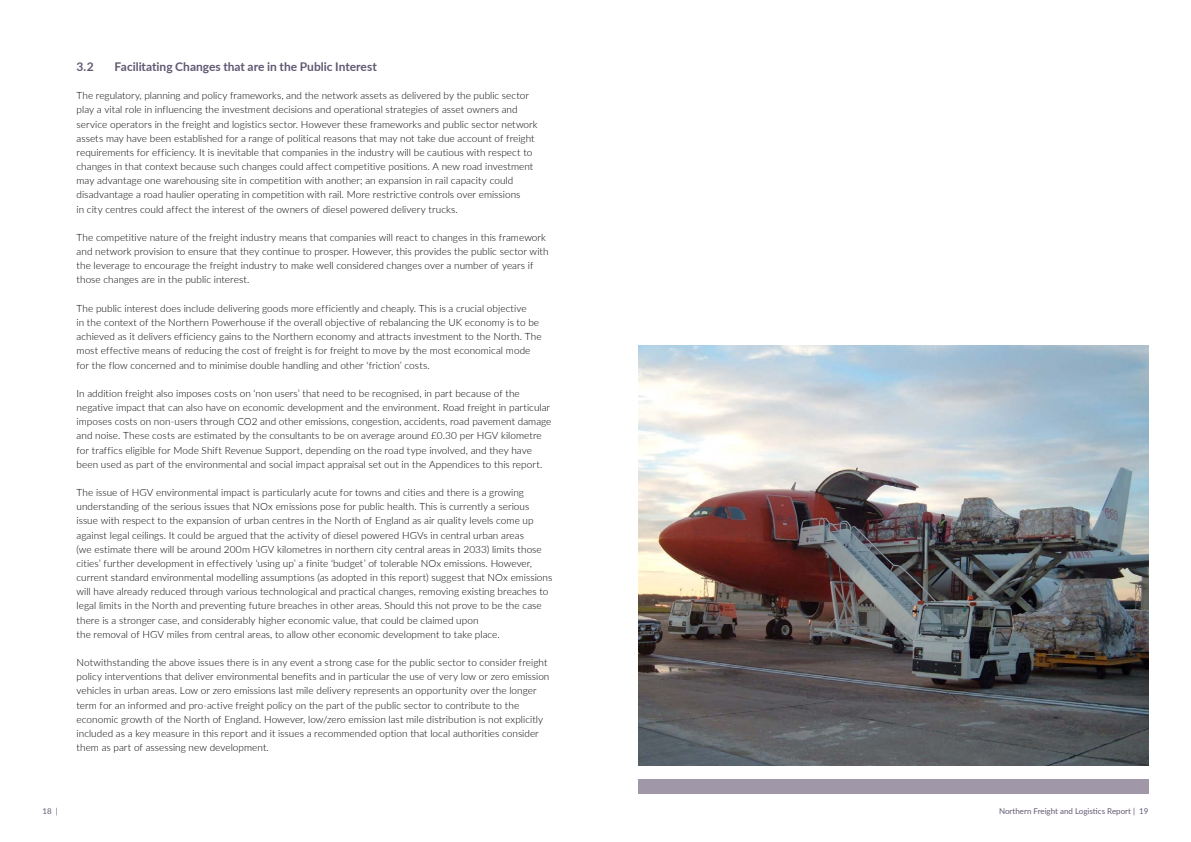
<style>
.page{position:relative;width:1191px;height:842px;background:#fff}
.page>*{position:absolute;margin:0;border:0;box-sizing:border-box;transform-origin:0 0}
.t1{font:700 12px "Lato";letter-spacing:-.005em;color:#615872}
.t2{font:300 10px/14.2px "Lato";letter-spacing:.005em;color:#000}
.t3{font:8px "Lato";color:#615872}
</style>
<div class="page">
<img style="left:638px;top:346px;width:510px;height:419px">
<div style="left:638px;top:780px;width:510px;height:14px;background:#a098a9"></div>
<p class="t1" style="left:77px;top:58px;width:19px">3.2</p>
<p class="t1" style="left:115px;top:58px;width:264px">Facilitating Changes that are in the Public Interest</p>
<p class="t2" style="left:77px;top:88px;width:462px">The regulatory, planning and policy frameworks, and the network assets as delivered by the public sector play a vital role in influencing the investment decisions and operational strategies of asset owners and service operators in the freight and logistics sector. However these frameworks and public sector network assets may have been established for a range of political reasons that may not take due account of freight requirements for efficiency. It is inevitable that companies in the industry will be cautious with respect to changes in that context because such changes could affect competitive positions. A new road investment may advantage one warehousing site in competition with another; an expansion in rail capacity could disadvantage a road haulier operating in competition with rail. More restrictive controls over emissions<br>in city centres could affect the interest of the owners of diesel powered delivery trucks.</p>
<p class="t2" style="left:77px;top:230px;width:473px">The competitive nature of the freight industry means that companies will react to changes in this framework and network provision to ensure that they continue to prosper. However, this provides the public sector with the leverage to encourage the freight industry to make well considered changes over a number of years if those changes are in the public interest.</p>
<p class="t2" style="left:77px;top:301px;width:466px">The public interest does include delivering goods more efficiently and cheaply. This is a crucial objective<br>in the context of the Northern Powerhouse if the overall objective of rebalancing the UK economy is to be achieved as it delivers efficiency gains to the Northern economy and attracts investment to the North. The most effective means of reducing the cost of freight is for freight to move by the most economical mode for the flow concerned and to minimise double handling and other ‘friction’ costs.</p>
<p class="t2" style="left:77px;top:386px;width:476px">In addition freight also imposes costs on ‘non users’ that need to be recognised, in part because of the negative impact that can also have on economic development and the environment. Road freight in particular imposes costs on non-users through CO2 and other emissions, congestion, accidents, road pavement damage and noise. These costs are estimated by the consultants to be on average around £0.30 per HGV kilometre for traffics eligible for Mode Shift Revenue Support, depending on the road type involved, and they have been used as part of the environmental and social impact appraisal set out in the Appendices to this report.</p>
<p class="t2" style="left:77px;top:485px;width:477px">The issue of HGV environmental impact is particularly acute for towns and cities and there is a growing understanding of the serious issues that NOx emissions pose for public health. This is currently a serious issue with respect to the expansion of urban centres in the North of England as air quality levels come up against legal ceilings. It could be argued that the activity of diesel powered HGVs in central urban areas<br>(we estimate there will be around 200m HGV kilometres in northern city central areas in 2033) limits those cities’ further development in effectively ‘using up’ a finite ‘budget’ of tolerable NOx emissions. However, current standard environmental modelling assumptions (as adopted in this report) suggest that NOx emissions will have already reduced through various technological and practical changes, removing existing breaches to legal limits in the North and preventing future breaches in other areas. Should this not prove to be the case there is a stronger case, and considerably higher economic value, that could be claimed upon<br>the removal of HGV miles from central areas, to allow other economic development to take place.</p>
<p class="t2" style="left:77px;top:655px;width:474px">Notwithstanding the above issues there is in any event a strong case for the public sector to consider freight policy interventions that deliver environmental benefits and in particular the use of very low or zero emission vehicles in urban areas. Low or zero emissions last mile delivery represents an opportunity over the longer term for an informed and pro-active freight policy on the part of the public sector to contribute to the economic growth of the North of England. However, low/zero emission last mile distribution is not explicitly included as a key measure in this report and it issues a recommended option that local authorities consider them as part of assessing new development.</p>
<p class="t3" style="left:43px;top:805px;width:17px">18 |</p>
<p class="t3" style="left:999px;top:805px;width:151px">Northern Freight and Logistics Report | 19</p>
</div>
